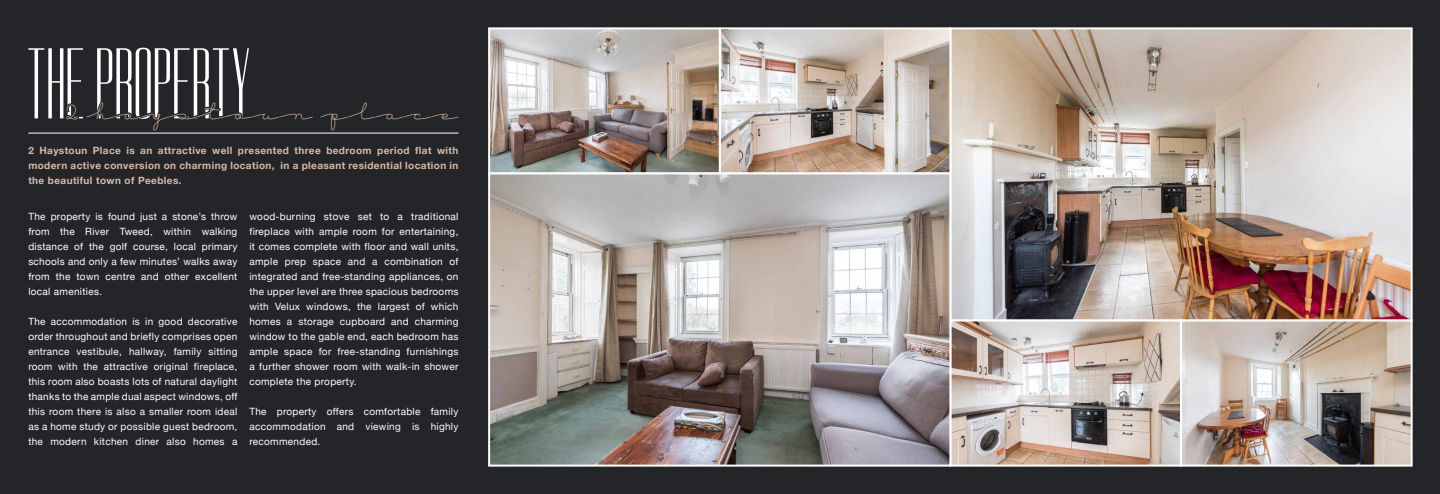
<style>
.page{position:relative;width:1440px;height:494px;background:#fff}
.page>*{position:absolute;margin:0;border:0;box-sizing:border-box;transform-origin:0 0}
.t1{font:14px "Bacana";letter-spacing:.04em;color:#d8b9a7}
.t2{font:10px/15px "Helvetica Neue";letter-spacing:.03em;color:#fff;text-align:justify}
.t3{font:700 10px/15px "Helvetica Neue";letter-spacing:.04em;color:#d8b9a7;text-align:justify}
</style>
<div class="page">
<div style="left:0;top:0;width:1440px;height:493px;background:#242529"></div>
<img style="left:491px;top:30px;width:919px;height:433px">
<div style="left:949px;top:27px;width:464px;height:294px;border:2px solid #fff"></div>
<div style="left:1180px;top:319px;width:233px;height:147px;border:2px solid #fff"></div>
<div style="left:949px;top:319px;width:233px;height:147px;border:2px solid #fff"></div>
<div style="left:719px;top:27px;width:232px;height:147px;border:2px solid #fff"></div>
<div style="left:488px;top:27px;width:233px;height:147px;border:2px solid #fff"></div>
<div style="left:488px;top:172px;width:463px;height:294px;border:2px solid #fff"></div>
<svg style="left:28px;top:48px;width:431px;height:86px"></svg>
<h1 class="t1" style="left:66px;top:105px;width:394px">2 Haystoun Place</h1>
<p class="t3" style="left:28px;top:143px;width:432px">2 Haystoun Place is an attractive well presented three bedroom period flat with modern active conversion on charming location, in a pleasant residential location in the beautiful town of Peebles.</p>
<p class="t2" style="left:28px;top:209px;width:211px">The property is found just a stone’s throw from the River Tweed, within walking distance of the golf course, local primary schools and only a few minutes’ walks away from the town centre and other excellent local amenities.</p>
<p class="t2" style="left:28px;top:314px;width:211px">The accommodation is in good decorative order throughout and briefly comprises open entrance vestibule, hallway, family sitting room with the attractive original fireplace, this room also boasts lots of natural daylight thanks to the ample dual aspect windows, off this room there is also a smaller room ideal as a home study or possible guest bedroom, the modern kitchen diner also homes a</p>
<p class="t2" style="left:249px;top:209px;width:211px">wood-burning stove set to a traditional fireplace with ample room for entertaining, it comes complete with floor and wall units, ample prep space and a combination of integrated and free-standing appliances, on the upper level are three spacious bedrooms with Velux windows, the largest of which homes a storage cupboard and charming window to the gable end, each bedroom has ample space for free-standing furnishings a further shower room with walk-in shower complete the property.</p>
<p class="t2" style="left:249px;top:404px;width:211px">The property offers comfortable family accommodation and viewing is highly recommended.</p>
</div>
